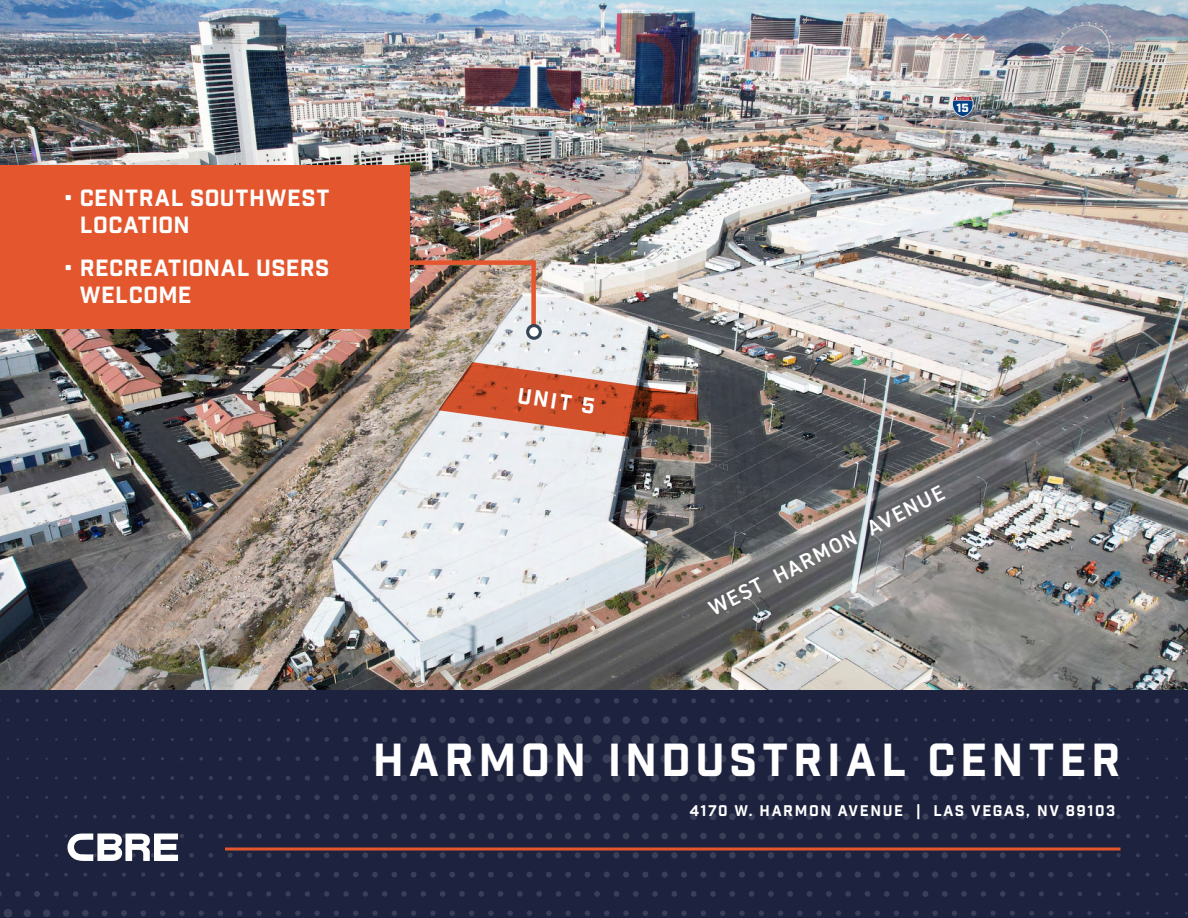
<style>
.page{position:relative;width:1188px;height:918px;background:#fff}
.page>*{position:absolute;margin:0;border:0;box-sizing:border-box;transform-origin:0 0}
.t1{font:45px "Industry Inc Base";letter-spacing:.105em;color:#fff}
.t2{font:22.8px/27.3px "Industry Inc Base";letter-spacing:.025em;color:#fff}
.t3{font:600 21.45px "DIN2014";color:#fff}
.t4{font:21.45px "Industry Inc Base";color:#fff}
.t5{font:15px "Industry Inc Base";letter-spacing:.105em;color:#fff}
.t6{font:900 12px "Industry";color:#fff}
</style>
<div class="page">
<img style="left:0;top:0;width:1188px;height:690px">
<img style="left:438px;top:362px;width:261px;height:75px">
<svg style="left:0;top:690px;width:1188px;height:228px;background:#1f233f"></svg>
<svg style="left:68px;top:834px;width:110px;height:27px"></svg>
<hr style="left:225px;top:848px;width:895px;height:2px;background:#e4572e">
<div style="left:0;top:165px;width:410px;height:164px;background:#e4572e"></div>
<img style="left:375px;top:258px;width:163px;height:78px">
<div style="left:528px;top:326px;width:12px;height:12px;background:#fff;border-radius:50%"></div>
<div style="left:526px;top:324px;width:16px;height:16px;border:3px solid #374655;border-radius:50%"></div>
<svg style="left:952px;top:96px;width:21px;height:21px"></svg>
<p class="t2" style="left:80px;top:185px;width:251px;text-indent:-16px">• CENTRAL SOUTHWEST<br>LOCATION</p>
<p class="t2" style="left:80px;top:255px;width:251px;text-indent:-16px">• RECREATIONAL USERS<br>WELCOME</p>
<p class="t4" style="left:520px;top:382px;width:80px;rotate:9deg">UNIT 5</p>
<p class="t6" style="left:957px;top:100px;width:14px">15</p>
<p class="t3" style="left:704px;top:597px;width:262px;rotate:-27deg">WEST HARMON AVENUE</p>
<h1 class="t1" style="left:373px;top:732px;width:749px">HARMON INDUSTRIAL CENTER</h1>
<p class="t5" style="left:690px;top:802px;width:427px">4170 W. HARMON AVENUE | LAS VEGAS, NV 89103</p>
</div>
